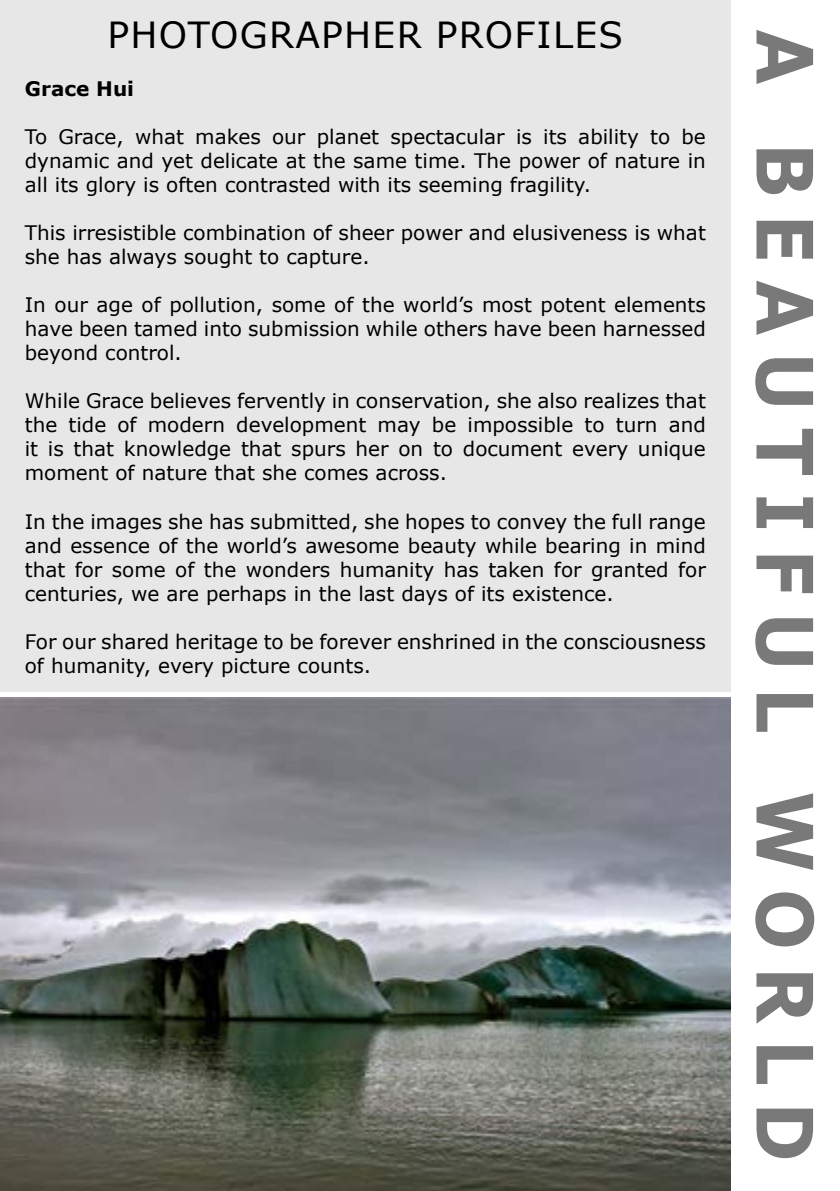
<style>
.page{position:relative;width:840px;height:1191px;background:#fff}
.page>*{position:absolute;margin:0;border:0;box-sizing:border-box;transform-origin:0 0}
.t1{font:700 77.8px "Verdana";letter-spacing:.23em;color:#797979;scale:.93 1}
.t2{font:36px "Verdana";letter-spacing:.035em;color:#000}
.t3{font:20px/24px "Verdana";color:#000;text-align:justify}
.t4{font:700 20px "Verdana";color:#000}
</style>
<div class="page">
<div style="left:0;top:0;width:730px;height:692px;background:#e7e7e7"></div>
<img style="left:0;top:697px;width:730px;height:494px">
<hr style="left:839px;top:0;width:1px;height:618px;background:#afafaf">
<h2 class="t2" style="left:107px;top:10px;width:516px">PHOTOGRAPHER PROFILES</h2>
<p class="t4" style="left:25px;top:75px;width:111px">Grace Hui</p>
<p class="t3" style="left:25px;top:125px;width:682px">To Grace, what makes our planet spectacular is its ability to be dynamic and yet delicate at the same time. The power of nature in all its glory is often contrasted with its seeming fragility.</p>
<p class="t3" style="left:25px;top:221px;width:682px">This irresistible combination of sheer power and elusiveness is what she has always sought to capture.</p>
<p class="t3" style="left:25px;top:293px;width:682px">In our age of pollution, some of the world’s most potent elements have been tamed into submission while others have been harnessed beyond control.</p>
<p class="t3" style="left:25px;top:389px;width:682px">While Grace believes fervently in conservation, she also realizes that the tide of modern development may be impossible to turn and it is that knowledge that spurs her on to document every unique moment of nature that she comes across.</p>
<p class="t3" style="left:25px;top:509px;width:682px">In the images she has submitted, she hopes to convey the full range and essence of the world’s awesome beauty while bearing in mind that for some of the wonders humanity has taken for granted for centuries, we are perhaps in the last days of its existence.</p>
<p class="t3" style="left:25px;top:629px;width:682px">For our shared heritage to be forever enshrined in the consciousness of humanity, every picture counts.</p>
<h1 class="t1" style="left:839px;top:29px;width:1219px;rotate:90deg">A BEAUTIFUL WORLD</h1>
</div>
